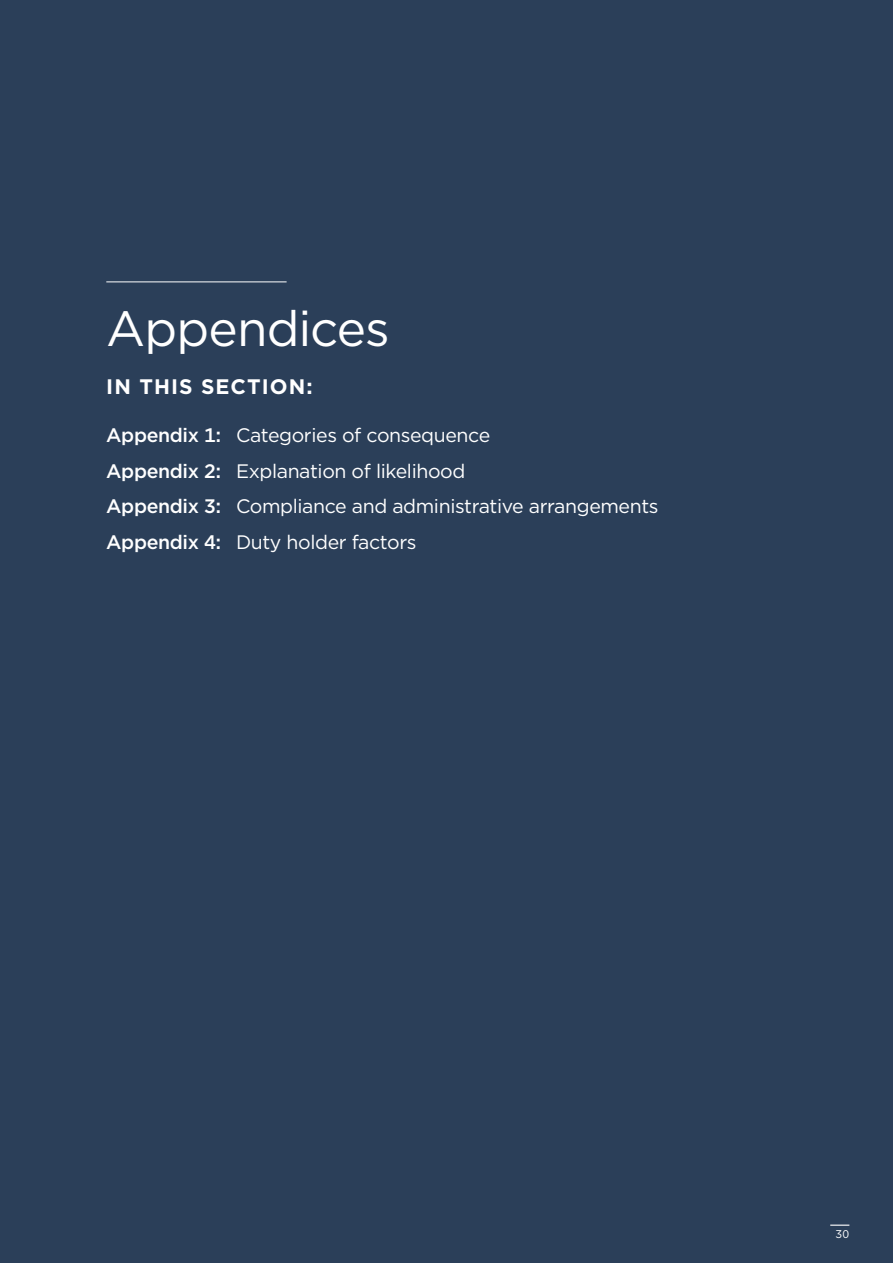
<style>
.page{position:relative;width:893px;height:1263px;background:#2b3f59}
.page>*{position:absolute;margin:0;border:0;box-sizing:border-box;transform-origin:0 0}
.t1{font:49.5px "Gotham";letter-spacing:-.02em;color:#fff}
.t2{font:700 21px "Gotham";letter-spacing:.05em;color:#fff}
.t3{font:19.5px/35.5px "Gotham";letter-spacing:-.02em;color:#fff}
.t4{font:11.25px "Gotham";color:#fff}
.s1{font-weight:500}
</style>
<div class="page">
<hr style="left:106px;top:281px;width:181px;height:1px;background:#fff">
<svg style="left:830px;top:1224px;width:19px;height:2px"></svg>
<h1 class="t1" style="left:106px;top:297px;width:285px">Appendices</h1>
<p class="t2" style="left:106px;top:373px;width:208px">IN THIS SECTION:</p>
<p class="t3" style="left:106px;top:417px;width:554px"><span class="s1">Appendix 1:</span> Categories of consequence<br><span class="s1">Appendix 2:</span> Explanation of likelihood<br><span class="s1">Appendix 3:</span> Compliance and administrative arrangements <span class="s1">Appendix 4:</span> Duty holder factors</p>
<p class="t4" style="left:836px;top:1227px;width:15px">30</p>
</div>
